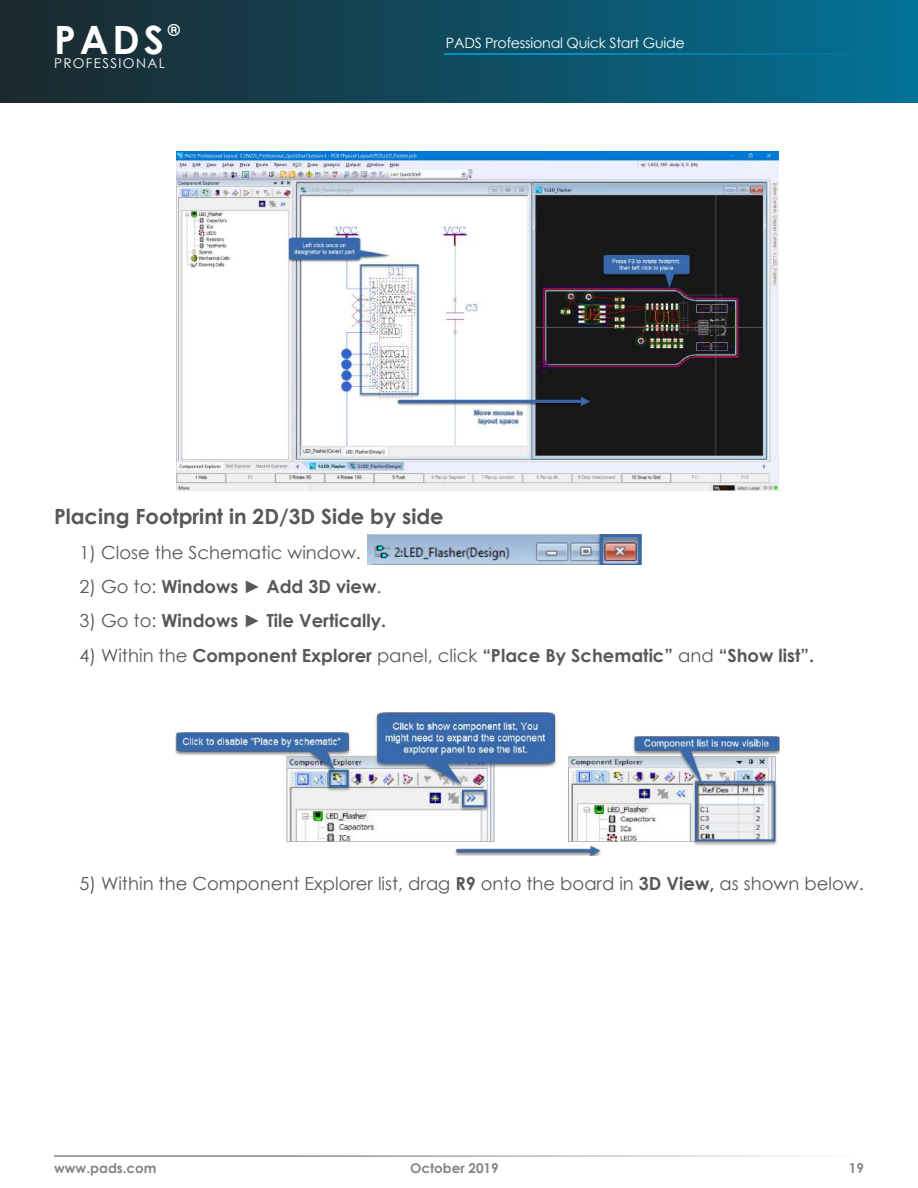
<style>
.page{position:relative;width:918px;height:1188px;background:#fff}
.page>*{position:absolute;margin:0;border:0;box-sizing:border-box;transform-origin:0 0}
.t1{font:700 39px "Century Gothic";color:#fff}
.t2{font:700 21px "Century Gothic";color:#57585a}
.t3{font:700 18px "Century Gothic";color:#57585a}
.t4{font:18px "Century Gothic";color:#57585a}
.t5{font:700 16.5px "Century Gothic";color:#fff}
.t6{font:14.25px "Century Gothic";letter-spacing:-.015em;color:#fff}
.t7{font:700 13.5px "Century Gothic";color:#838588}
.t8{font:13.5px "Century Gothic";letter-spacing:.1em;color:#fff}
.s1{font-weight:400}
.s2{font-weight:700}
</style>
<div class="page">
<div style="left:0;top:0;width:918px;height:102px;background:linear-gradient(to right,#1c262a,#037195)"></div>
<hr style="left:54px;top:1155px;width:864px;height:2px;background:#838588">
<hr style="left:444px;top:53px;width:474px;height:2px;background:#00a5e3">
<img style="left:367px;top:534px;width:275px;height:31px">
<img style="left:175px;top:711px;width:605px;height:144px">
<img style="left:176px;top:151px;width:603px;height:339px">
<p class="t5" style="left:168px;top:17px;width:14px">®</p>
<h1 class="t1" style="left:54px;top:10px;width:111px">PADS</h1>
<p class="t8" style="left:54px;top:54px;width:112px">PROFESSIONAL</p>
<p class="t6" style="left:446px;top:33px;width:241px">PADS Professional Quick Start Guide</p>
<p class="t2" style="left:54px;top:501px;width:391px">Placing Footprint in 2D/3D Side by side</p>
<p class="t4" style="left:80px;top:540px;width:283px">1) Close the Schematic window.</p>
<p class="t3" style="left:80px;top:573px;width:303px"><span class="s1">2) Go to:</span> Windows ► Add 3D view<span class="s1">.</span></p>
<p class="t3" style="left:80px;top:607px;width:308px"><span class="s1">3) Go to:</span> Windows ► Tile Vertically.</p>
<p class="t3" style="left:80px;top:642px;width:736px"><span class="s1">4) Within the</span> Component Explorer <span class="s1">panel, click</span> “Place By Schematic” <span class="s1">and</span> “Show list”.</p>
<p class="t4" style="left:80px;top:871px;width:786px">5) Within the Component Explorer list, drag <span class="s2">R9</span> onto the board in <span class="s2">3D View,</span> as shown below.</p>
<p class="t7" style="left:54px;top:1158px;width:104px">www.pads.com</p>
<p class="t7" style="left:410px;top:1158px;width:90px">October 2019</p>
<p class="t7" style="left:849px;top:1158px;width:17px">19</p>
</div>
